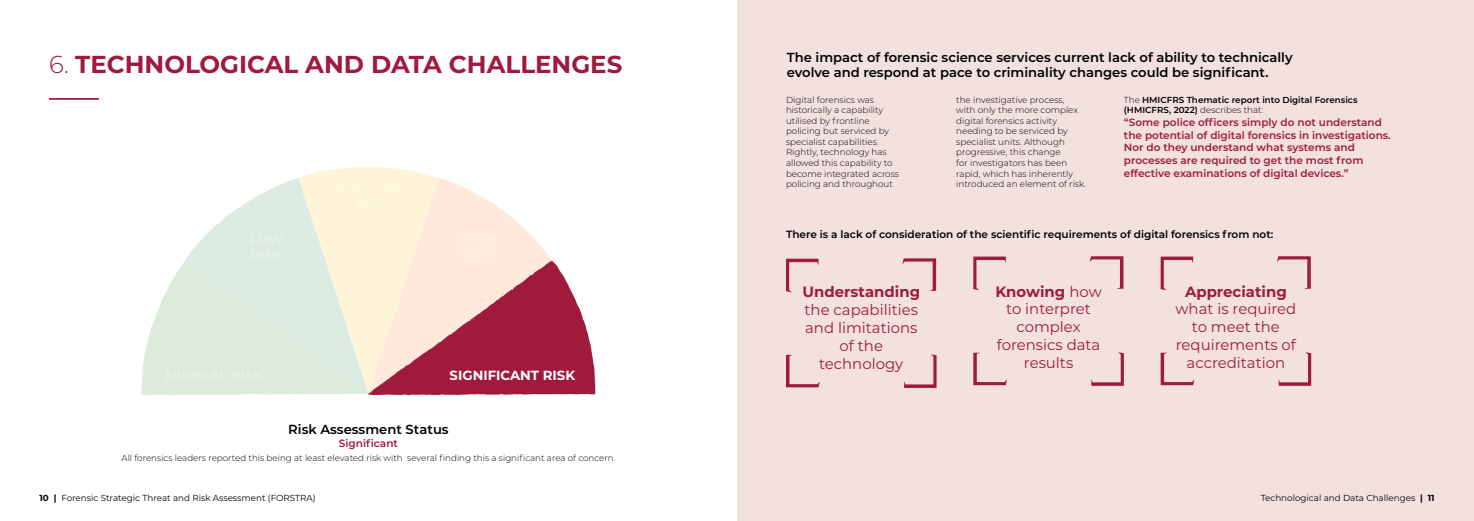
<style>
.page{position:relative;width:1474px;height:521px;background:#fff}
.page>*{position:absolute;margin:0;border:0;box-sizing:border-box;transform-origin:0 0}
.t1{font:700 24.5px "Montserrat";color:#a01a3b}
.t2{font:14.88px/17.8px "Montserrat";color:#a01a3b;text-align:center}
.Intro_bold{font:700 13.21px "Montserrat";color:#fff}
.Intro_bold-2{font:600 13.12px/15.8px "Montserrat";color:#000}
.Body{font:600 10.5px/12.6px "Montserrat";color:#a01a3b}
.Subtitle{font:600 10.5px "Montserrat";color:#000}
.Subtitle-2{font:600 10.5px "Montserrat";color:#a01a3b}
.Body-2{font:300 8.75px/10.5px "Montserrat";color:#000}
.Subtitle-3{font:300 8.75px "Montserrat";color:#000}
.t3{font:8.75px "Montserrat";color:#000}
.Body-3{font:600 8.75px/10.5px "Montserrat";color:#000}
.s1{font-weight:300}
.s2{font-weight:700}
</style>
<div class="page">
<svg style="left:441px;top:179px;width:110px;height:81px;fill:#fee9da"></svg>
<svg style="left:441px;top:260px;width:155px;height:135px;background:#bc5b6e"></svg>
<svg style="left:141px;top:167px;width:300px;height:228px"></svg>
<div style="left:737px;top:0;width:736px;height:521px;background:#f2e1df"></div>
<hr style="left:49px;top:98px;width:50px;height:2px;background:#a01a3b">
<svg style="left:904px;top:354px;width:32px;height:34px"></svg>
<svg style="left:786px;top:355px;width:33px;height:32px"></svg>
<svg style="left:786px;top:259px;width:32px;height:33px"></svg>
<svg style="left:902px;top:258px;width:34px;height:33px"></svg>
<svg style="left:1091px;top:352px;width:32px;height:34px"></svg>
<svg style="left:973px;top:353px;width:34px;height:32px"></svg>
<svg style="left:973px;top:257px;width:32px;height:33px"></svg>
<svg style="left:1089px;top:256px;width:34px;height:33px"></svg>
<svg style="left:1278px;top:352px;width:33px;height:34px"></svg>
<svg style="left:1160px;top:353px;width:34px;height:32px"></svg>
<svg style="left:1160px;top:257px;width:33px;height:33px"></svg>
<svg style="left:1277px;top:256px;width:33px;height:33px"></svg>
<p class="t1" style="left:49px;top:46px;width:575px"><span class="s1">6.</span> TECHNOLOGICAL AND DATA CHALLENGES</p>
<p class="Intro_bold" style="left:449px;top:366px;width:127px">SIGNIFICANT RISK</p>
<p class="Intro_bold-2" style="left:288px;top:421px;width:162px">Risk Assessment Status</p>
<p class="Subtitle-2" style="left:339px;top:435px;width:61px">Significant</p>
<p class="Subtitle-3" style="left:121px;top:452px;width:495px">All forensics leaders reported this being at least elevated risk with several finding this a significant area of concern.</p>
<p class="Intro_bold-2" style="left:787px;top:49px;width:507px">The impact of forensic science services current lack of ability to technically evolve and respond at pace to criminality changes could be significant.</p>
<p class="Body-2" style="left:786px;top:94px;width:115px">Digital forensics was historically a capability utilised by frontline policing but serviced by specialist capabilities.<br>Rightly, technology has allowed this capability to become integrated across policing and throughout</p>
<p class="Body-2" style="left:956px;top:94px;width:131px">the investigative process,<br>with only the more complex digital forensics activity needing to be serviced by specialist units. Although progressive, this change<br>for investigators has been rapid, which has inherently introduced an element of risk.</p>
<p class="Body-3" style="left:1123px;top:94px;width:235px"><span class="s1">The</span> HMICFRS Thematic report into Digital Forensics (HMICFRS, 2022) <span class="s1">describes that:</span></p>
<p class="Body" style="left:1123px;top:116px;width:268px">“Some police officers simply do not understand the potential of digital forensics in investigations.<br>Nor do they understand what systems and processes are required to get the most from effective examinations of digital devices.”</p>
<p class="Subtitle" style="left:786px;top:226px;width:489px">There is a lack of consideration of the scientific requirements of digital forensics from not:</p>
<p class="t2" style="left:802px;top:282px;width:119px"><span class="s2">Understanding </span>the capabilities and limitations of the technology</p>
<p class="t2" style="left:995px;top:282px;width:108px"><span class="s2">Knowing</span> how to interpret complex forensics data results</p>
<p class="t2" style="left:1175px;top:282px;width:122px"><span class="s2">Appreciating </span>what is required to meet the requirements of accreditation</p>
<p class="t3" style="left:39px;top:492px;width:278px"><span class="s2">10 |</span> Forensic Strategic Threat and Risk Assessment (FORSTRA)</p>
<p class="t3" style="left:1260px;top:491px;width:175px">Technological and Data Challenges <span class="s2">| 11</span></p>
</div>
